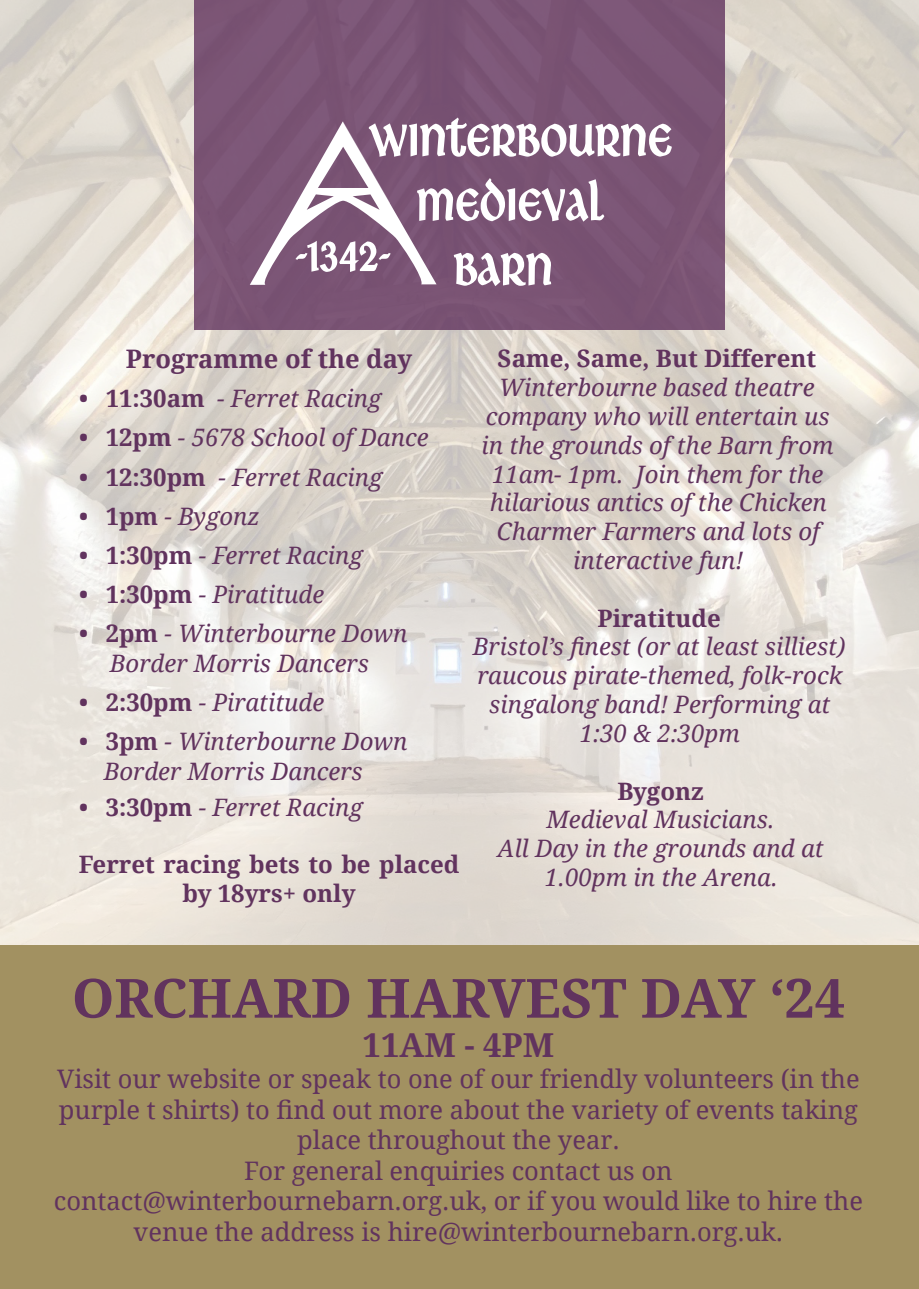
<style>
.page{position:relative;width:919px;height:1289px;background:#fff}
.page>*{position:absolute;margin:0;border:0;box-sizing:border-box;transform-origin:0 0}
.t1{font:64.65px/64.5px "Ardagh";color:#fff;text-align:center}
.t2{font:59.7px "Ardagh";color:#fff}
.t3{font:700 54px "Droid Serif";color:#61335e}
.t4{font:700 33px "Droid Serif";color:#61335e}
.t5{font:25.5px/30.6px "Droid Serif";color:#61335e;text-align:center}
.t6{font:700 25.5px "Droid Serif";color:#61335e}
.t7{font:italic 24px/28.8px "Droid Serif";color:#61335e;text-align:center}
.t8{font:700 24px/28.8px "Droid Serif";color:#61335e;text-align:center}
.s1{font-weight:700;font-style:normal}
</style>
<div class="page">
<img style="left:0;top:0;width:918px;height:945px">
<div style="left:194px;top:0;width:530px;height:330px;background:#7a5474"></div>
<div style="left:0;top:945px;width:918px;height:343px;background:#a29161"></div>
<svg style="left:250px;top:121px;width:186px;height:164px"></svg>
<p class="t1" style="left:369px;top:107px;width:304px">Winterbourne</p>
<p class="t2" style="left:295px;top:226px;width:97px">-1342-</p>
<p class="t1" style="left:416px;top:171px;width:187px">Medieval<br>Barn</p>
<p class="t6" style="left:126px;top:341px;width:288px">Programme of the day</p>
<p class="t7" style="left:79px;top:384px;width:304px"><span class="s1">• 11:30am</span> - Ferret Racing</p>
<p class="t7" style="left:79px;top:423px;width:351px"><span class="s1">• 12pm</span> - 5678 School of Dance</p>
<p class="t7" style="left:79px;top:462px;width:305px"><span class="s1">• 12:30pm</span> - Ferret Racing</p>
<p class="t7" style="left:79px;top:501px;width:183px"><span class="s1">• 1pm</span> - Bygonz</p>
<p class="t7" style="left:79px;top:540px;width:286px"><span class="s1">• 1:30pm</span> - Ferret Racing</p>
<p class="t7" style="left:79px;top:579px;width:247px"><span class="s1">• 1:30pm</span> - Piratitude</p>
<p class="t7" style="left:79px;top:618px;width:330px"><span class="s1">• 2pm</span> - Winterbourne Down</p>
<p class="t7" style="left:110px;top:648px;width:260px">Border Morris Dancers</p>
<p class="t7" style="left:79px;top:687px;width:247px"><span class="s1">• 2:30pm</span> - Piratitude</p>
<p class="t7" style="left:79px;top:726px;width:330px"><span class="s1">• 3pm</span> - Winterbourne Down</p>
<p class="t7" style="left:104px;top:756px;width:260px">Border Morris Dancers</p>
<p class="t7" style="left:79px;top:792px;width:286px"><span class="s1">• 3:30pm</span> - Ferret Racing</p>
<p class="t8" style="left:79px;top:849px;width:382px">Ferret racing bets to be placed by 18yrs+ only</p>
<p class="t8" style="left:497px;top:343px;width:320px">Same, Same, But Different</p>
<p class="t7" style="left:499px;top:372px;width:317px">Winterbourne based theatre</p>
<p class="t7" style="left:481px;top:401px;width:354px">company who will entertain us in the grounds of the Barn from<br>11am- 1pm. Join them for the</p>
<p class="t7" style="left:489px;top:488px;width:339px">hilarious antics of the Chicken<br>Charmer Farmers and lots of</p>
<p class="t7" style="left:573px;top:545px;width:172px">interactive fun!</p>
<p class="t8" style="left:597px;top:603px;width:125px">Piratitude</p>
<p class="t7" style="left:473px;top:632px;width:374px">Bristol’s finest (or at least silliest) raucous pirate-themed, folk-rock singalong band! Performing at<br>1:30 &amp; 2:30pm</p>
<p class="t8" style="left:617px;top:775px;width:88px">Bygonz</p>
<p class="t7" style="left:546px;top:804px;width:230px">Medieval Musicians.</p>
<p class="t7" style="left:497px;top:833px;width:328px">All Day in the grounds and at<br>1.00pm in the Arena.</p>
<p class="t3" style="left:72px;top:960px;width:774px">ORCHARD HARVEST DAY ‘24</p>
<p class="t4" style="left:362px;top:1022px;width:193px">11AM - 4PM</p>
<p class="t5" style="left:57px;top:1062px;width:804px">Visit our website or speak to one of our friendly volunteers (in the purple t shirts) to find out more about the variety of events taking place throughout the year.</p>
<p class="t5" style="left:244px;top:1154px;width:429px">For general enquiries contact us on</p>
<p class="t5" style="left:54px;top:1185px;width:810px">contact@winterbournebarn.org.uk, or if you would like to hire the venue the address is hire@winterbournebarn.org.uk.</p>
</div>
